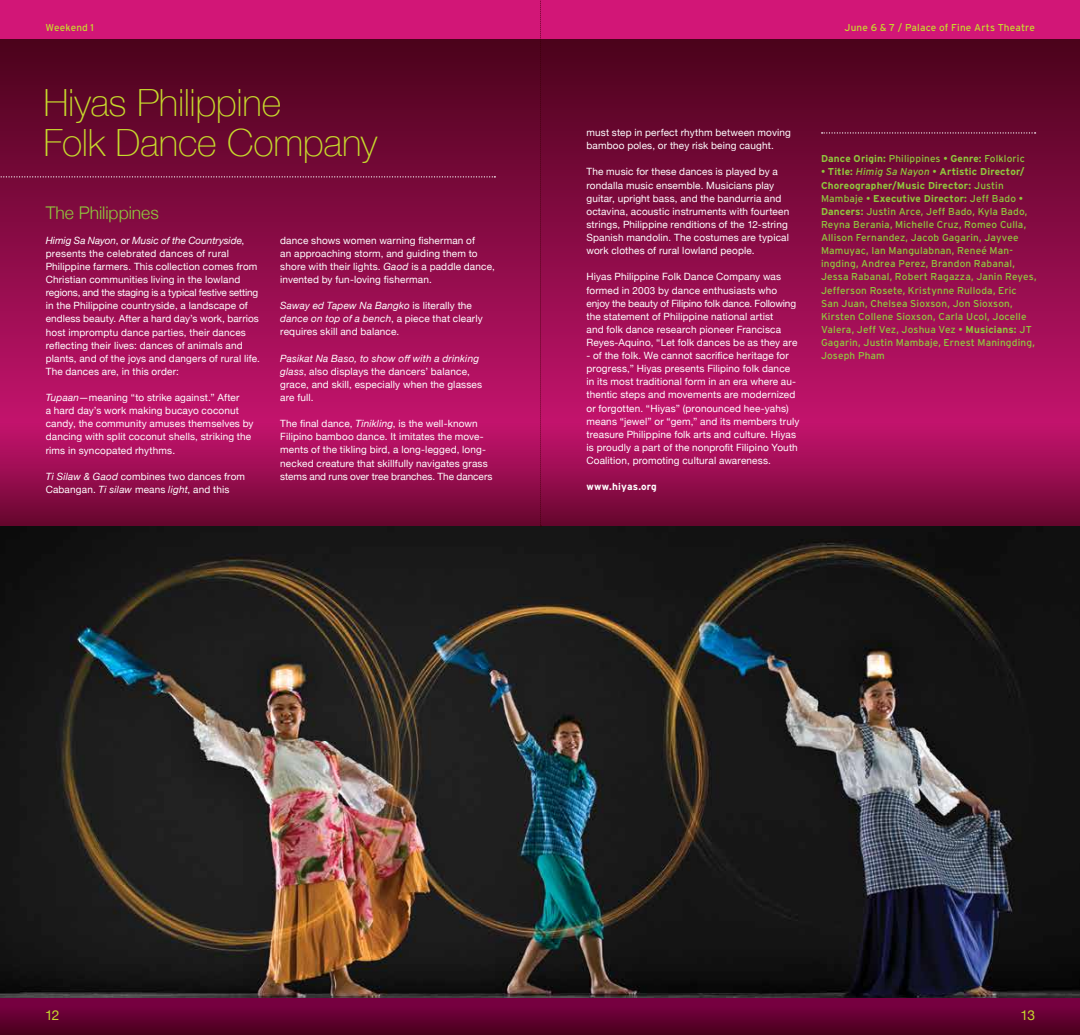
<style>
.page{position:relative;width:1080px;height:1035px;background:#fff}
.page>*{position:absolute;margin:0;border:0;box-sizing:border-box;transform-origin:0 0}
.t1{font:100 37.5px/40px "Helvetica Neue";letter-spacing:-.01em;color:#c6d92d}
.t2{font:300 17.5px "Helvetica Neue";color:#8fc73e}
.t3{font:13.75px "Helvetica Neue";color:#c6d92d}
.t4{font:10px/13.1px "Helvetica Neue";letter-spacing:.015em;color:#fff}
.t5{font:10px/13.1px "Interstate";letter-spacing:.015em;color:#8fc73e}
.t6{font:10px "Interstate";letter-spacing:.015em;color:#c6d92d}
.t7{font:700 10px "Interstate";letter-spacing:.01em;color:#fff}
.s1{font-style:italic}
.s2{font-weight:700}
</style>
<div class="page">
<svg style="left:0;top:39px;width:1080px;height:384px;background:#860a43"></svg>
<div style="left:0;top:0;width:1080px;height:39px;background:#d21677"></div>
<div style="left:0;top:423px;width:1080px;height:104px;background:linear-gradient(to bottom,#c7146f,#67072e)"></div>
<svg style="left:0;top:176px;width:495px;height:2px"></svg>
<svg style="left:822px;top:132px;width:214px;height:2px"></svg>
<img style="left:0;top:526px;width:1080px;height:473px">
<div style="left:0;top:999px;width:1080px;height:36px;background:#760040"></div>
<svg style="left:0;top:1013px;width:1080px;height:22px;background:#580028"></svg>
<svg style="left:540px;top:0;width:1px;height:527px"></svg>
<p class="t6" style="left:45px;top:21px;width:50px">Weekend 1</p>
<p class="t6" style="left:845px;top:21px;width:192px">June 6 &amp; 7 / Palace of Fine Arts Theatre</p>
<h1 class="t1" style="left:43px;top:81px;width:336px">Hiyas Philippine<br>Folk Dance Company</h1>
<h2 class="t2" style="left:46px;top:199px;width:115px">The Philippines</h2>
<p class="t4" style="left:46px;top:234px;width:216px"><span class="s1">Himig Sa Nayon</span>, or <span class="s1">Music of the Countryside</span>, presents the celebrated dances of rural Philippine farmers. This collection comes from Christian communities living in the lowland regions, and the staging is a typical festive setting in the Philippine countryside, a landscape of endless beauty. After a hard day’s work, barrios host impromptu dance parties, their dances reflecting their lives: dances of animals and plants, and of the joys and dangers of rural life.<br>The dances are, in this order:</p>
<p class="t4" style="left:46px;top:392px;width:209px"><span class="s1">Tupaan</span>—meaning “to strike against.” After<br>a hard day’s work making bucayo coconut candy, the community amuses themselves by dancing with split coconut shells, striking the rims in syncopated rhythms.</p>
<p class="t4" style="left:46px;top:470px;width:201px"><span class="s1">Ti Silaw &amp; Gaod</span> combines two dances from<br>Cabangan. <span class="s1">Ti silaw</span> means <span class="s1">light</span>, and this</p>
<p class="t4" style="left:280px;top:234px;width:216px">dance shows women warning fisherman of<br>an approaching storm, and guiding them to shore with their lights. <span class="s1">Gaod</span> is a paddle dance, invented by fun-loving fisherman.</p>
<p class="t4" style="left:280px;top:300px;width:204px"><span class="s1">Saway ed Tapew Na Bangko</span> is literally the <span class="s1">dance on top of a bench</span>, a piece that clearly requires skill and balance.</p>
<p class="t4" style="left:280px;top:352px;width:203px"><span class="s1">Pasikat Na Baso, to show off with a drinking glass</span>, also displays the dancers’ balance, grace, and skill, especially when the glasses are full.</p>
<p class="t4" style="left:280px;top:418px;width:214px">The final dance, <span class="s1">Tinikling</span>, is the well-known Filipino bamboo dance. It imitates the move&shy;ments of the tikling bird, a long-legged, long&shy;necked creature that skillfully navigates grass stems and runs over tree branches. The dancers</p>
<p class="t4" style="left:587px;top:127px;width:206px">must step in perfect rhythm between moving bamboo poles, or they risk being caught.</p>
<p class="t4" style="left:587px;top:166px;width:204px">The music for these dances is played by a rondalla music ensemble. Musicians play guitar, upright bass, and the bandurria and octavina, acoustic instruments with fourteen strings, Philippine renditions of the 12-string Spanish mandolin. The costumes are typical work clothes of rural lowland people.</p>
<p class="t4" style="left:587px;top:271px;width:212px">Hiyas Philippine Folk Dance Company was formed in 2003 by dance enthusiasts who enjoy the beauty of Filipino folk dance. Following the statement of Philippine national artist<br>and folk dance research pioneer Francisca Reyes-Aquino, “Let folk dances be as they are</p>
<p class="t4" style="left:587px;top:350px;width:215px">- of the folk. We cannot sacrifice heritage for progress,” Hiyas presents Filipino folk dance in its most traditional form in an era where au&shy;thentic steps and movements are modernized or forgotten. “Hiyas” (pronounced hee-yahs) means “jewel” or “gem,” and its members truly treasure Philippine folk arts and culture. Hiyas is proudly a part of the nonprofit Filipino Youth Coalition, promoting cultural awareness.</p>
<p class="t7" style="left:587px;top:481px;width:72px">www.hiyas.org</p>
<p class="t5" style="left:821px;top:152px;width:205px"><span class="s2">Dance Origin:</span> Philippines • <span class="s2">Genre:</span> Folkloric</p>
<p class="t5" style="left:821px;top:165px;width:217px">• <span class="s2">Title:</span> <span class="s1">Himig Sa Nayon</span> • <span class="s2">Artistic Director/ Choreographer/Music Director:</span> Justin Mambaje • <span class="s2">Executive Director:</span> Jeff Bado • <span class="s2">Dancers:</span> Justin Arce, Jeff Bado, Kyla Bado, Reyna Berania, Michelle Cruz, Romeo Culla, Allison Fernandez, Jacob Gagarin, Jayvee Mamuyac, Ian Mangulabnan, Reneé Man&shy;ingding, Andrea Perez, Brandon Rabanal, Jessa Rabanal, Robert Ragazza, Janin Reyes, Jefferson Rosete, Kristynne Rulloda, Eric San Juan, Chelsea Sioxson, Jon Sioxson, Kirsten Collene Sioxson, Carla Ucol, Jocelle Valera, Jeff Vez, Joshua Vez • <span class="s2">Musicians:</span> JT Gagarin, Justin Mambaje, Ernest Maningding, Joseph Pham</p>
<h3 class="t3" style="left:45px;top:1005px;width:16px">12</h3>
<h3 class="t3" style="left:1020px;top:1005px;width:16px">13</h3>
</div>
